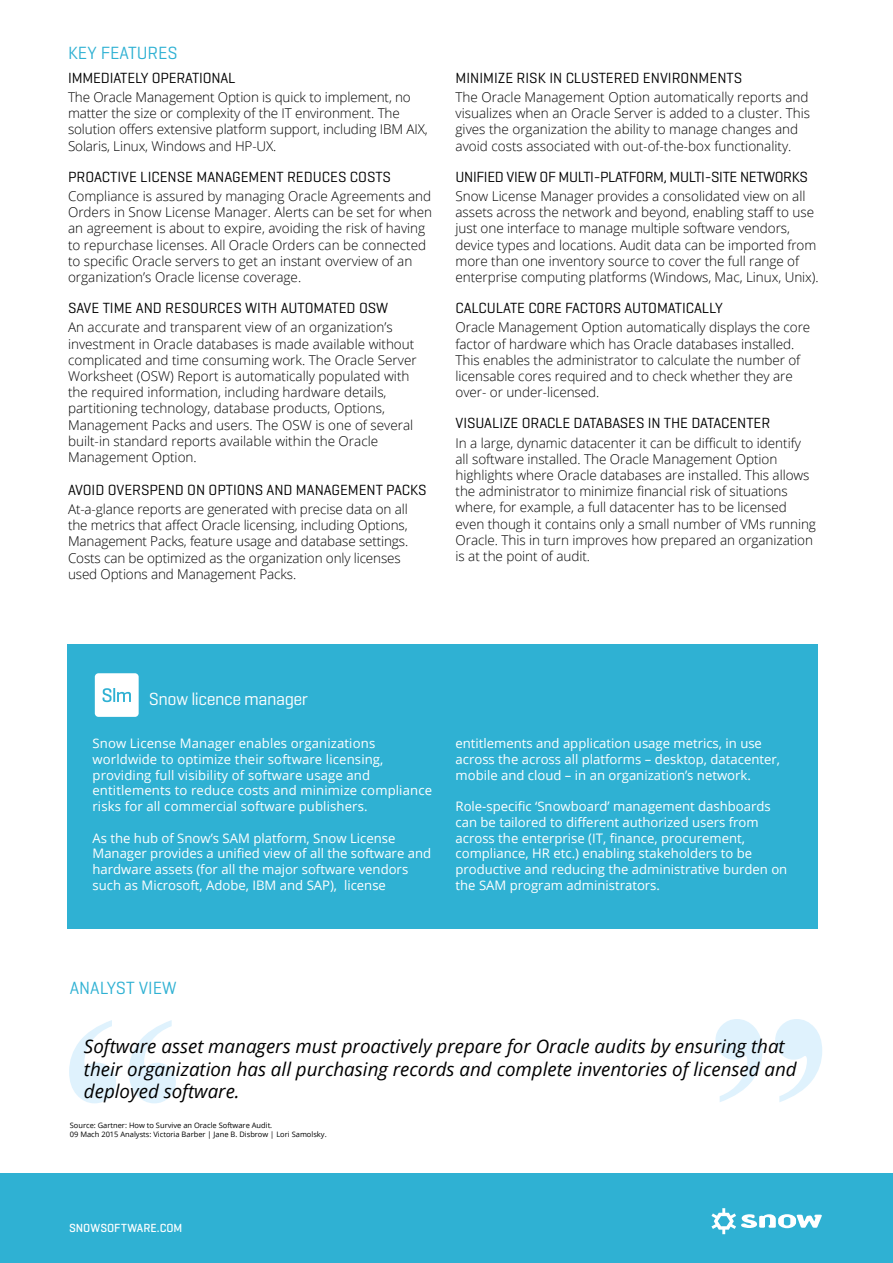
<style>
.page{position:relative;width:893px;height:1263px;background:#fff}
.page>*{position:absolute;margin:0;border:0;box-sizing:border-box;transform-origin:0 0}
.t1{font:italic 18.75px/22.5px "Open Sans";color:#000}
.t2{font:18px "Geogrotesque";color:#2fb1d3}
.t3{font:17.85px "Geogrotesque";letter-spacing:-.025em;color:#fff}
.t4{font:15px "Geogrotesque";letter-spacing:-.005em;color:#000}
.t5{font:15px "Geogrotesque";letter-spacing:-.025em;color:#000}
.t6{font:300 13.5px/16.2px "Open Sans";letter-spacing:-.005em;color:#000}
.t7{font:13.2px/15.8px "Open Sans";color:#fff}
.t8{font:500 12px "Geogrotesque";color:#fff}
.t9{font:7.5px "Open Sans";color:#000}
</style>
<div class="page">
<svg style="left:715px;top:1019px;width:107px;height:83px"></svg>
<svg style="left:69px;top:1020px;width:107px;height:83px"></svg>
<div style="left:67px;top:644px;width:750px;height:285px;background:#2fb1d3"></div>
<div style="left:95px;top:673px;width:44px;height:44px;background:#fff;border-radius:4px"></div>
<svg style="left:103px;top:688px;width:28px;height:14px"></svg>
<div style="left:0;top:1174px;width:893px;height:89px;background:#2fb1d3"></div>
<svg style="left:711px;top:1208px;width:111px;height:26px"></svg>
<p class="t2" style="left:68px;top:41px;width:111px">KEY FEATURES</p>
<p class="t4" style="left:68px;top:68px;width:169px">IMMEDIATELY OPERATIONAL</p>
<p class="t6" style="left:68px;top:89px;width:361px">The Oracle Management Option is quick to implement, no matter the size or complexity of the IT environment. The solution offers extensive platform support, including IBM AIX, Solaris, Linux, Windows and HP-UX.</p>
<p class="t4" style="left:68px;top:167px;width:325px">PROACTIVE LICENSE MANAGEMENT REDUCES COSTS</p>
<p class="t6" style="left:68px;top:188px;width:366px">Compliance is assured by managing Oracle Agreements and Orders in Snow License Manager. Alerts can be set for when an agreement is about to expire, avoiding the risk of having to repurchase licenses. All Oracle Orders can be connected to specific Oracle servers to get an instant overview of an organization’s Oracle license coverage.</p>
<p class="t4" style="left:68px;top:299px;width:322px">SAVE TIME AND RESOURCES WITH AUTOMATED OSW</p>
<p class="t6" style="left:68px;top:319px;width:350px">An accurate and transparent view of an organization’s investment in Oracle databases is made available without complicated and time consuming work. The Oracle Server Worksheet (OSW) Report is automatically populated with the required information, including hardware details, partitioning technology, database products, Options, Management Packs and users. The OSW is one of several built-in standard reports available within the Oracle Management Option.</p>
<p class="t4" style="left:68px;top:480px;width:360px">AVOID OVERSPEND ON OPTIONS AND MANAGEMENT PACKS</p>
<p class="t6" style="left:68px;top:501px;width:342px">At-a-glance reports are generated with precise data on all the metrics that affect Oracle licensing, including Options, Management Packs, feature usage and database settings.<br>Costs can be optimized as the organization only licenses used Options and Management Packs.</p>
<p class="t4" style="left:456px;top:68px;width:288px">MINIMIZE RISK IN CLUSTERED ENVIRONMENTS</p>
<p class="t6" style="left:456px;top:89px;width:355px">The Oracle Management Option automatically reports and</p>
<p class="t6" style="left:456px;top:105px;width:356px">visualizes when an Oracle Server is added to a cluster. This gives the organization the ability to manage changes and avoid costs associated with out-of-the-box functionality.</p>
<p class="t5" style="left:456px;top:167px;width:354px">UNIFIED VIEW OF MULTI-PLATFORM, MULTI-SITE NETWORKS</p>
<p class="t6" style="left:456px;top:188px;width:365px">Snow License Manager provides a consolidated view on all assets across the network and beyond, enabling staff to use just one interface to manage multiple software vendors, device types and locations. Audit data can be imported from more than one inventory source to cover the full range of enterprise computing platforms (Windows, Mac, Linux, Unix).</p>
<p class="t4" style="left:456px;top:299px;width:269px">CALCULATE CORE FACTORS AUTOMATICALLY</p>
<p class="t6" style="left:456px;top:319px;width:356px">Oracle Management Option automatically displays the core factor of hardware which has Oracle databases installed.<br>This enables the administrator to calculate the number of licensable cores required and to check whether they are over- or under-licensed.</p>
<p class="t4" style="left:456px;top:414px;width:316px">VISUALIZE ORACLE DATABASES IN THE DATACENTER</p>
<p class="t6" style="left:456px;top:434px;width:362px">In a large, dynamic datacenter it can be difficult to identify all software installed. The Oracle Management Option highlights where Oracle databases are installed. This allows the administrator to minimize financial risk of situations where, for example, a full datacenter has to be licensed even though it contains only a small number of VMs running Oracle. This in turn improves how prepared an organization is at the point of audit.</p>
<p class="t3" style="left:149px;top:687px;width:161px">Snow licence manager</p>
<p class="t7" style="left:92px;top:735px;width:341px">Snow License Manager enables organizations worldwide to optimize their software licensing, providing full visibility of software usage and entitlements to reduce costs and minimize compliance risks for all commercial software publishers.</p>
<p class="t7" style="left:92px;top:829px;width:340px">As the hub of Snow’s SAM platform, Snow License Manager provides a unified view of all the software and hardware assets (for all the major software vendors such as Microsoft, Adobe, IBM and SAP), license</p>
<p class="t7" style="left:456px;top:735px;width:326px">entitlements and application usage metrics, in use across the across all platforms – desktop, datacenter, mobile and cloud – in an organization’s network.</p>
<p class="t7" style="left:456px;top:798px;width:333px">Role-specific ‘Snowboard’ management dashboards can be tailored to different authorized users from across the enterprise (IT, finance, procurement, compliance, HR etc.) enabling stakeholders to be productive and reducing the administrative burden on the SAM program administrators.</p>
<p class="t2" style="left:70px;top:976px;width:108px">ANALYST VIEW</p>
<p class="t1" style="left:84px;top:1034px;width:714px">Software asset managers must proactively prepare for Oracle audits by ensuring that their organization has all purchasing records and complete inventories of licensed and deployed software.</p>
<p class="t9" style="left:70px;top:1120px;width:204px">Source: Gartner: How to Survive an Oracle Software Audit.</p>
<p class="t9" style="left:70px;top:1129px;width:258px">09 Mach 2015 Analysts: Victoria Barber | Jane B. Disbrow | Lori Samolsky.</p>
<p class="t8" style="left:69px;top:1220px;width:115px">SNOWSOFTWARE.COM</p>
</div>
